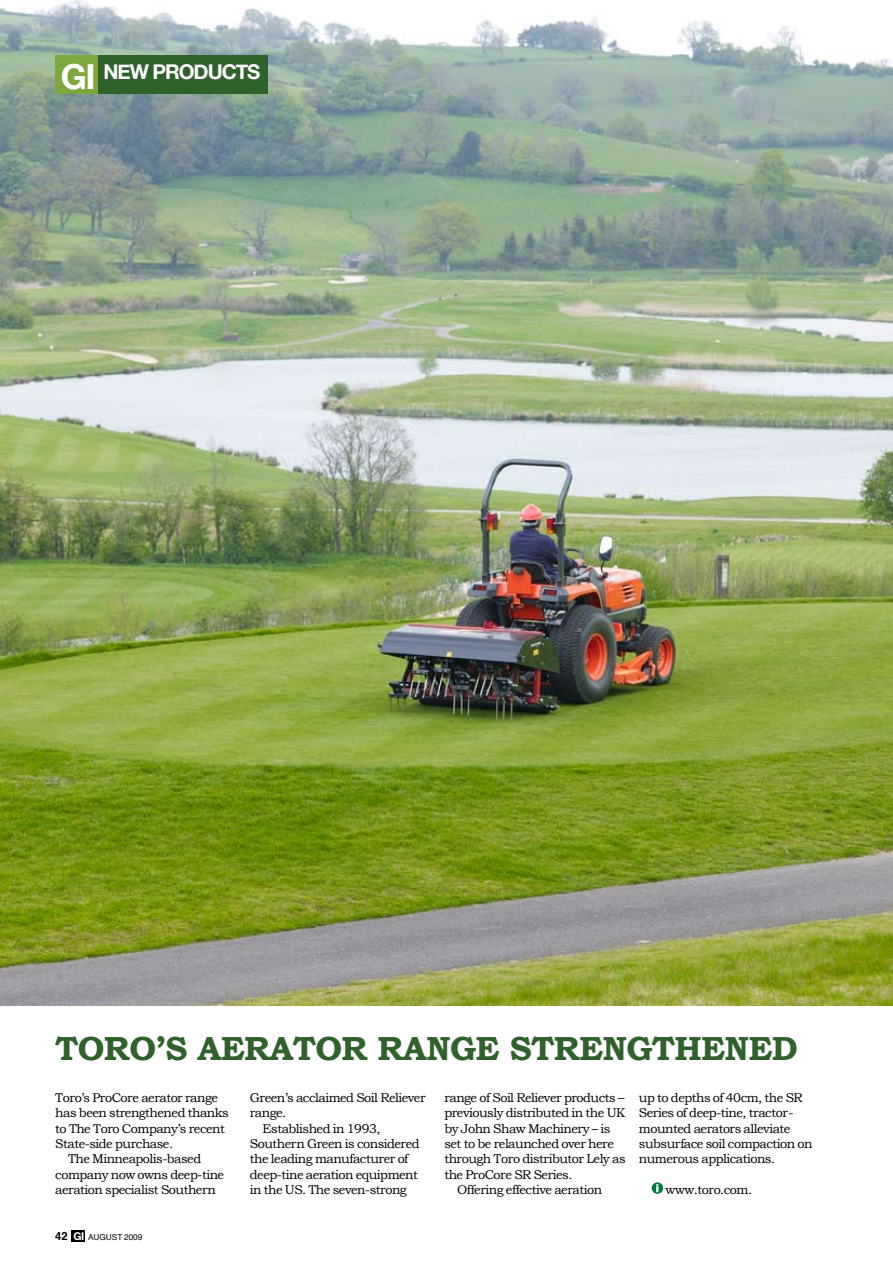
<style>
.page{position:relative;width:893px;height:1263px;background:#fff}
.page>*{position:absolute;margin:0;border:0;box-sizing:border-box;transform-origin:0 0}
.t1{font:700 33.3px "Bookman Old Style";letter-spacing:-.02em;color:#2f622a}
.t2{font:700 20.4px "Helvetica Neue";color:#fff}
.t3{font:12.75px/15.3px "Bookman Old Style";letter-spacing:-.04em;color:#000}
.t4{font:8.25px "Helvetica";color:#000}
.s1{font-size:34.5px}
.s2{font-weight:700;font-size:11.25px}
.s3{font-family:"Helvetica Neue";font-weight:700;font-size:10.8px;color:#fff}
</style>
<div class="page">
<img style="left:0;top:0;width:893px;height:1006px">
<svg style="left:652px;top:1182px;width:11px;height:12px"></svg>
<svg style="left:656px;top:1184px;width:2px;height:8px"></svg>
<div style="left:71px;top:1230px;width:14px;height:11px;background:#000"></div>
<div style="left:55px;top:55px;width:213px;height:39px;background:#2f622a"></div>
<div style="left:56px;top:55px;width:42px;height:39px;background:#80a73e"></div>
<h2 class="t2" style="left:61px;top:59px;width:106px"><span class="s1">GI</span>NEW PRO</h2>
<h2 class="t2" style="left:194px;top:59px;width:68px">DUCTS</h2>
<h1 class="t1" style="left:55px;top:1028px;width:744px">TORO’S AERATOR RANGE STRENGTHENED</h1>
<p class="t3" style="left:55px;top:1090px;width:164px">Toro’s ProCore aerator range</p>
<p class="t3" style="left:55px;top:1105px;width:175px">has been strengthened thanks</p>
<p class="t3" style="left:55px;top:1120px;width:171px">to The Toro Company’s recent</p>
<p class="t3" style="left:55px;top:1136px;width:119px">State-side purchase.</p>
<p class="t3" style="left:68px;top:1151px;width:135px">The Minneapolis-based</p>
<p class="t3" style="left:55px;top:1166px;width:170px">company now owns deep-tine</p>
<p class="t3" style="left:55px;top:1182px;width:162px">aeration specialist Southern</p>
<p class="t4" style="left:55px;top:1231px;width:89px"><span class="s2">42</span> <span class="s3">GI</span> AUGUST 2009</p>
<p class="t3" style="left:250px;top:1090px;width:177px">Green’s acclaimed Soil Reliever</p>
<p class="t3" style="left:250px;top:1105px;width:38px">range.</p>
<p class="t3" style="left:263px;top:1120px;width:119px">Established in 1993,</p>
<p class="t3" style="left:250px;top:1136px;width:171px">Southern Green is considered</p>
<p class="t3" style="left:250px;top:1151px;width:160px">the leading manufacturer of</p>
<p class="t3" style="left:250px;top:1166px;width:170px">deep-tine aeration equipment</p>
<p class="t3" style="left:250px;top:1182px;width:158px">in the US. The seven-strong</p>
<p class="t3" style="left:444px;top:1090px;width:182px">range of Soil Reliever products –</p>
<p class="t3" style="left:444px;top:1105px;width:182px">previously distributed in the UK</p>
<p class="t3" style="left:444px;top:1120px;width:168px">by John Shaw Machinery – is</p>
<p class="t3" style="left:444px;top:1136px;width:171px">set to be relaunched over here</p>
<p class="t3" style="left:444px;top:1151px;width:183px">through Toro distributor Lely as</p>
<p class="t3" style="left:444px;top:1166px;width:130px">the ProCore SR Series.</p>
<p class="t3" style="left:457px;top:1182px;width:146px">Offering effective aeration</p>
<p class="t3" style="left:639px;top:1090px;width:175px">up to depths of 40cm, the SR<br>Series of deep-tine, tractor&shy;mounted aerators alleviate subsurface soil compaction on numerous applications.</p>
<p class="t3" style="left:666px;top:1182px;width:88px">www.toro.com.</p>
</div>
